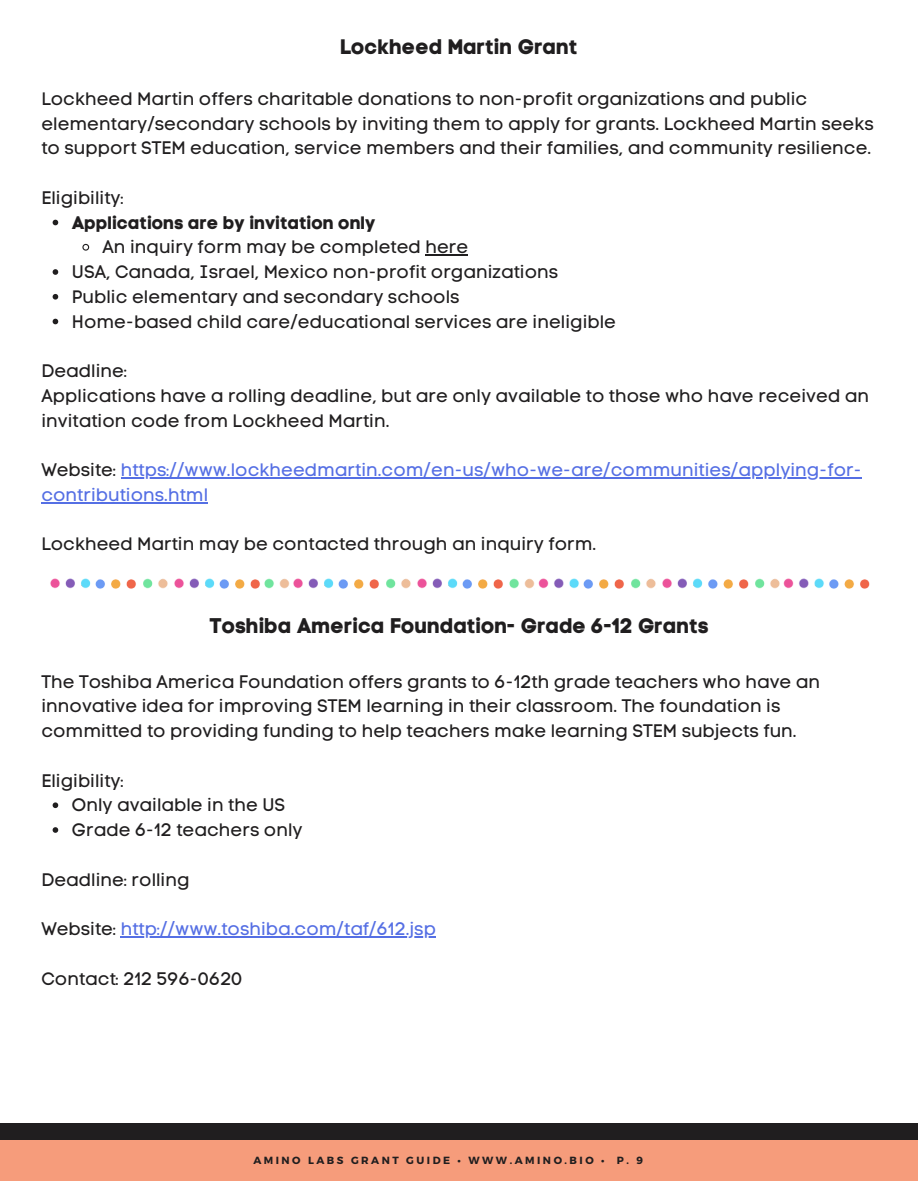
<style>
.page{position:relative;width:918px;height:1188px;background:#fff}
.page>*{position:absolute;margin:0;border:0;box-sizing:border-box;transform-origin:0 0}
.t1{font:21px "Code Pro Bold LC";color:#201e1f}
.t2{font:18px/24.8px "Code Pro Normal LC";color:#201e1f}
.t3{font:18px/24.8px "Code Pro Normal LC";color:#556fe4}
.t4{font:18px "Code Pro Bold LC";color:#201e1f}
.t5{font:700 10.35px "Montserrat";letter-spacing:.24em;color:#201e1f}
.s1{color:#201e1f}
</style>
<div class="page">
<svg style="left:53px;top:220px;width:5px;height:5px"></svg>
<svg style="left:82px;top:243px;width:8px;height:8px"></svg>
<hr style="left:425px;top:255px;width:43px;height:1px;background:#201e1f">
<svg style="left:53px;top:269px;width:5px;height:6px"></svg>
<svg style="left:53px;top:294px;width:5px;height:6px"></svg>
<svg style="left:53px;top:319px;width:5px;height:5px"></svg>
<hr style="left:121px;top:477px;width:741px;height:1px;background:#556fe4">
<hr style="left:41px;top:502px;width:167px;height:1px;background:#556fe4">
<svg style="left:53px;top:802px;width:5px;height:6px"></svg>
<svg style="left:53px;top:827px;width:5px;height:6px"></svg>
<hr style="left:121px;top:936px;width:315px;height:1px;background:#556fe4">
<img style="left:50px;top:578px;width:41px;height:11px">
<img style="left:143px;top:578px;width:25px;height:11px">
<img style="left:174px;top:578px;width:41px;height:11px">
<img style="left:219px;top:579px;width:41px;height:10px">
<img style="left:95px;top:579px;width:41px;height:10px">
<img style="left:293px;top:578px;width:41px;height:11px">
<img style="left:264px;top:578px;width:26px;height:11px">
<img style="left:386px;top:578px;width:25px;height:11px">
<img style="left:417px;top:578px;width:41px;height:11px">
<img style="left:462px;top:579px;width:41px;height:10px">
<img style="left:338px;top:579px;width:41px;height:10px">
<img style="left:538px;top:578px;width:41px;height:11px">
<img style="left:509px;top:578px;width:26px;height:11px">
<img style="left:631px;top:578px;width:25px;height:11px">
<img style="left:662px;top:578px;width:41px;height:11px">
<img style="left:708px;top:579px;width:41px;height:10px">
<img style="left:583px;top:579px;width:41px;height:10px">
<img style="left:783px;top:578px;width:41px;height:11px">
<img style="left:755px;top:578px;width:25px;height:11px">
<img style="left:829px;top:579px;width:41px;height:10px">
<div style="left:0;top:1140px;width:918px;height:41px;background:#f69c7b"></div>
<div style="left:0;top:1123px;width:918px;height:17px;background:#201e1f"></div>
<p class="t1" style="left:340px;top:34px;width:239px">Lockheed Martin Grant</p>
<p class="t2" style="left:41px;top:86px;width:834px">Lockheed Martin offers charitable donations to non-profit organizations and public elementary/secondary schools by inviting them to apply for grants. Lockheed Martin seeks to support STEM education, service members and their families, and community resilience.</p>
<p class="t2" style="left:41px;top:185px;width:84px">Eligibility:</p>
<p class="t4" style="left:72px;top:212px;width:305px">Applications are by invitation only</p>
<p class="t2" style="left:72px;top:235px;width:546px;text-indent:31px">An inquiry form may be completed here<br>USA, Canada, Israel, Mexico non-profit organizations Public elementary and secondary schools<br>Home-based child care/educational services are ineligible</p>
<p class="t2" style="left:41px;top:359px;width:829px">Deadline:<br>Applications have a rolling deadline, but are only available to those who have received an invitation code from Lockheed Martin.</p>
<p class="t3" style="left:41px;top:458px;width:822px"><span class="s1">Website:</span> https://www.lockheedmartin.com/en-us/who-we-are/communities/applying-for&shy;contributions.html</p>
<p class="t2" style="left:41px;top:532px;width:556px">Lockheed Martin may be contacted through an inquiry form.</p>
<p class="t1" style="left:209px;top:613px;width:501px">Toshiba America Foundation- Grade 6-12 Grants</p>
<p class="t2" style="left:41px;top:669px;width:780px">The Toshiba America Foundation offers grants to 6-12th grade teachers who have an innovative idea for improving STEM learning in their classroom. The foundation is committed to providing funding to help teachers make learning STEM subjects fun.</p>
<p class="t2" style="left:72px;top:768px;width:232px;text-indent:-31px">Eligibility:<br>Only available in the US<br>Grade 6-12 teachers only</p>
<p class="t2" style="left:41px;top:867px;width:150px">Deadline: rolling</p>
<p class="t3" style="left:41px;top:917px;width:396px"><span class="s1">Website:</span> http://www.toshiba.com/taf/612.jsp</p>
<p class="t2" style="left:41px;top:966px;width:203px">Contact: 212 596-0620</p>
<p class="t5" style="left:253px;top:1154px;width:391px">AMINO LABS GRANT GUIDE • WWW.AMINO.BIO • P. 9</p>
</div>
